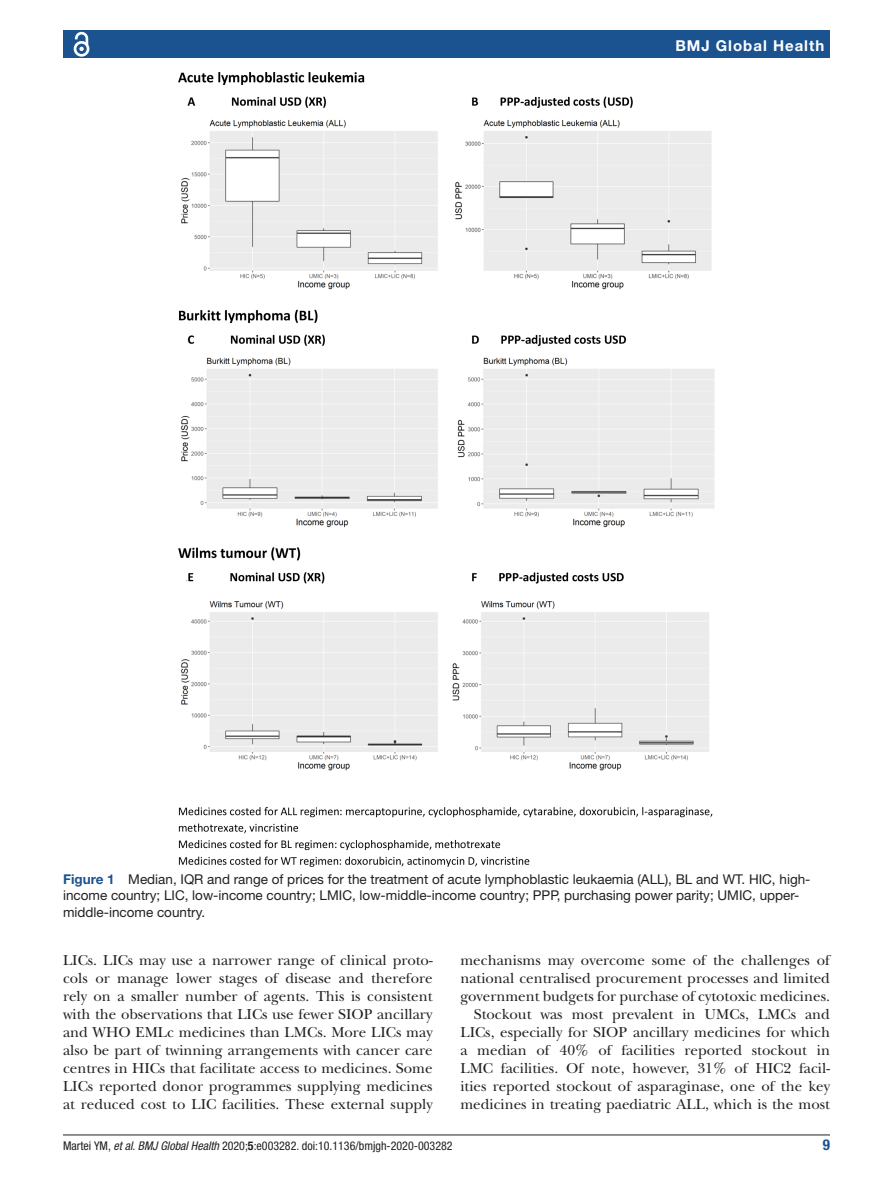
<style>
.page{position:relative;width:893px;height:1191px;background:#fff}
.page>*{position:absolute;margin:0;border:0;box-sizing:border-box;transform-origin:0 0}
.t1{font:15px/18px "New Baskerville";color:#231f20;text-align:justify}
.t2{font:700 15px "Helvetica Neue LT Std";letter-spacing:.065em;color:#fff}
.t3{font:700 condensed 15px "Helvetica Neue LT Std";color:#1b5391}
.t4{font:13.5px/16.2px "Helvetica Neue LT Std";color:#231f20}
.t5{font:condensed 12px "Helvetica Neue LT Std";color:#231f20}
.s1{font-weight:700;color:#1b5391}
.s2{font-style:italic}
.s3{font-weight:700}
</style>
<div class="page">
<hr style="left:63px;top:1134px;width:767px;height:1px;background:#231f20">
<div style="left:63px;top:31px;width:767px;height:27px;background:#1b5391"></div>
<svg style="left:73px;top:31px;width:17px;height:26px"></svg>
<img style="left:178px;top:73px;width:537px;height:793px">
<p class="t2" style="left:675px;top:36px;width:150px">BMJ Global Health</p>
<p class="t4" style="left:63px;top:871px;width:749px"><span class="s1">Figure 1</span> Median, IQR and range of prices for the treatment of acute lymphoblastic leukaemia (ALL), BL and WT. HIC, high&shy;income country; LIC, low-income country; LMIC, low-middle-income country; PPP, purchasing power parity; UMIC, upper&shy;middle-income country.</p>
<p class="t1" style="left:63px;top:951px;width:371px">LICs. LICs may use a narrower range of clinical proto&shy;cols or manage lower stages of disease and therefore rely on a smaller number of agents. This is consistent with the observations that LICs use fewer SIOP ancillary and WHO EMLc medicines than LMCs. More LICs may also be part of twinning arrangements with cancer care centres in HICs that facilitate access to medicines. Some LICs reported donor programmes supplying medicines at reduced cost to LIC facilities. These external supply</p>
<p class="t1" style="left:460px;top:951px;width:371px;text-align:right">mechanisms may overcome some of the challenges of national centralised procurement processes and limited government budgets for purchase of cytotoxic medicines.<br>Stockout was most prevalent in UMCs, LMCs and LICs, especially for SIOP ancillary medicines for which a median of 40% of facilities reported stockout in LMC facilities. Of note, however, 31% of HIC2 facil&shy;ities reported stockout of asparaginase, one of the key medicines in treating paediatric ALL, which is the most</p>
<p class="t5" style="left:63px;top:1138px;width:391px">Martei YM, <span class="s2">et al</span>. <span class="s2">BMJ Global Health</span> 2020;<span class="s3">5</span>:e003282. doi:10.1136/bmjgh-2020-003282</p>
<p class="t3" style="left:823px;top:1135px;width:9px">9</p>
</div>
